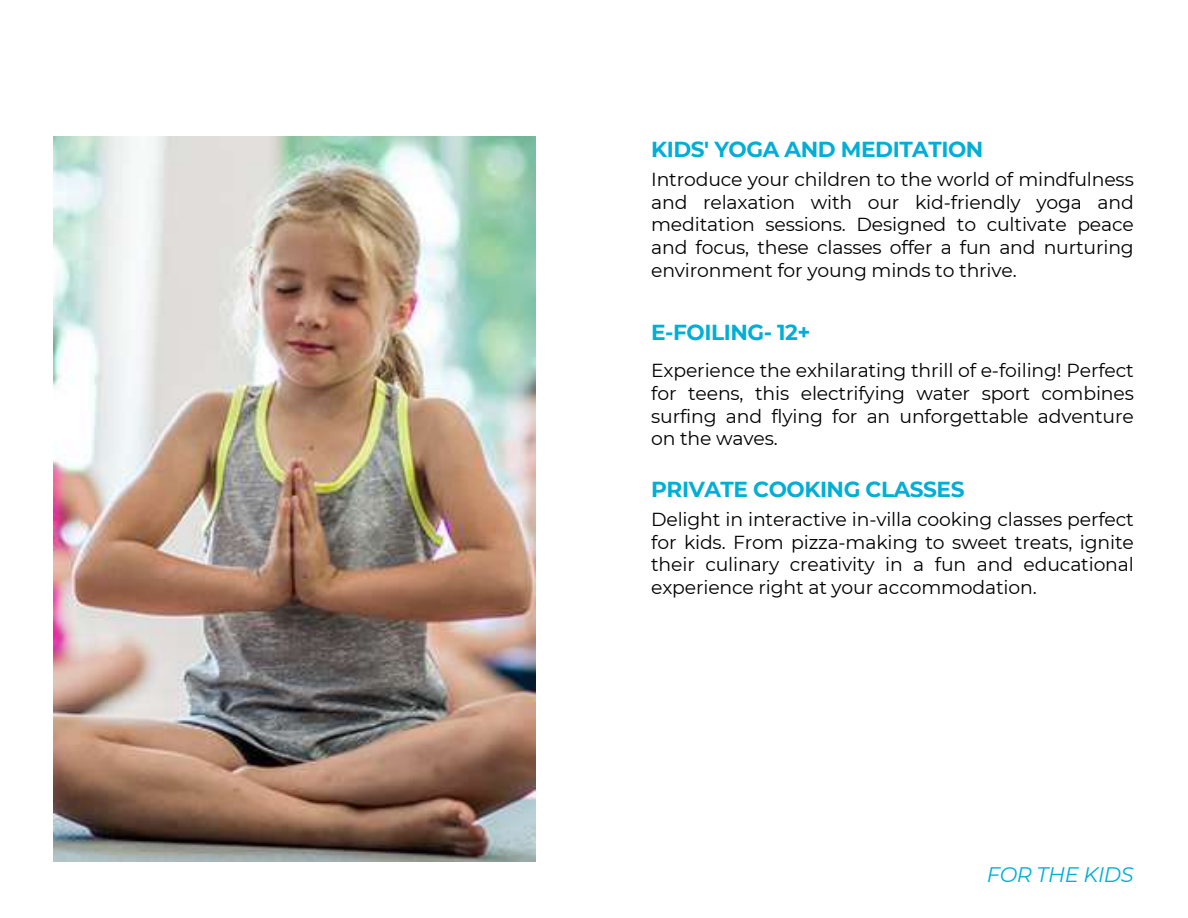
<style>
.page{position:relative;width:1188px;height:918px;background:#fff}
.page>*{position:absolute;margin:0;border:0;box-sizing:border-box;transform-origin:0 0}
.t1{font:700 21.75px "Montserrat";letter-spacing:-.02em;color:#01aed6}
.t2{font:italic 21px "Montserrat";letter-spacing:-.02em;color:#01aed6}
.t3{font:18.75px/22.8px "Montserrat";letter-spacing:-.01em;color:#000;text-align:justify}
</style>
<div class="page">
<img style="left:54px;top:136px;width:481px;height:726px">
<p class="t1" style="left:651px;top:135px;width:334px">KIDS' YOGA AND MEDITATION</p>
<p class="t3" style="left:651px;top:168px;width:484px">Introduce your children to the world of mindfulness and relaxation with our kid-friendly yoga and meditation sessions. Designed to cultivate peace and focus, these classes offer a fun and nurturing environment for young minds to thrive.</p>
<p class="t1" style="left:651px;top:319px;width:161px">E-FOILING- 12+</p>
<p class="t3" style="left:651px;top:359px;width:484px">Experience the exhilarating thrill of e-foiling! Perfect for teens, this electrifying water sport combines surfing and flying for an unforgettable adventure on the waves.</p>
<p class="t1" style="left:651px;top:476px;width:315px">PRIVATE COOKING CLASSES</p>
<p class="t3" style="left:651px;top:508px;width:484px">Delight in interactive in-villa cooking classes perfect for kids. From pizza-making to sweet treats, ignite their culinary creativity in a fun and educational experience right at your accommodation.</p>
<p class="t2" style="left:987px;top:862px;width:148px">FOR THE KIDS</p>
</div>
